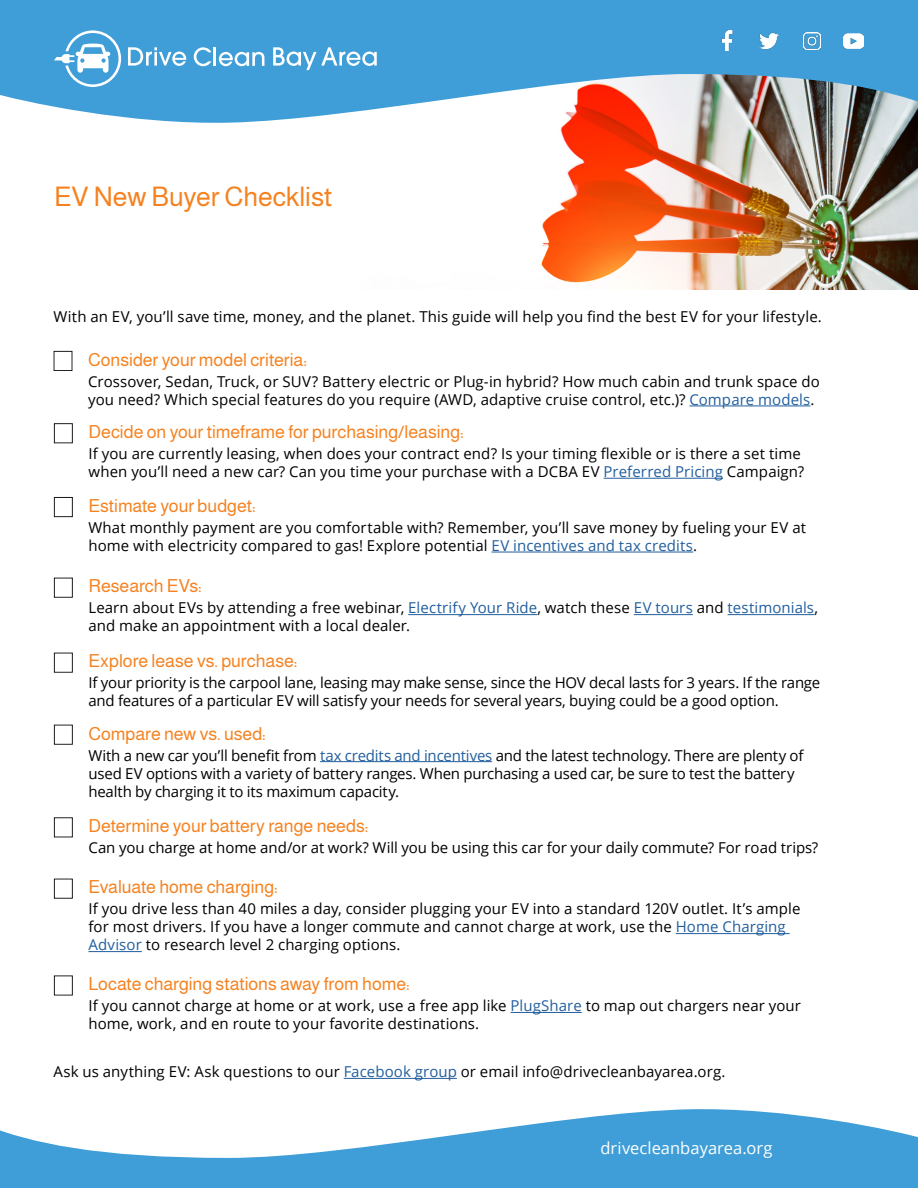
<style>
.page{position:relative;width:918px;height:1188px;background:#fff}
.page>*{position:absolute;margin:0;border:0;box-sizing:border-box;transform-origin:0 0}
.t1{font:27px "Almarai";letter-spacing:-.005em;color:#f58220}
.t2{font:18px "Almarai";letter-spacing:-.005em;color:#f58220}
.t3{font:16.5px "Open Sans";color:#fff}
.t4{font:15px/18px "Open Sans";letter-spacing:.005em;color:#000}
.t5{font:15px/18px "Open Sans";letter-spacing:-.015em;color:#000}
.s1{color:#215e9e}
</style>
<div class="page">
<img style="left:541px;top:125px;width:377px;height:165px">
<svg style="left:0;top:0;width:918px;height:125px;background:#62a5d1"></svg>
<svg style="left:54px;top:30px;width:67px;height:57px"></svg>
<svg style="left:128px;top:47px;width:58px;height:19px"></svg>
<svg style="left:194px;top:47px;width:70px;height:19px"></svg>
<svg style="left:273px;top:47px;width:104px;height:23px"></svg>
<hr style="left:689px;top:406px;width:121px;height:1px;background:#215e9e">
<svg style="left:0;top:1109px;width:918px;height:79px;fill:#3f9ed8"></svg>
<img style="left:716px;top:31px;width:20px;height:20px">
<img style="left:804px;top:33px;width:16px;height:16px">
<img style="left:759px;top:32px;width:19px;height:18px">
<img style="left:843px;top:30px;width:21px;height:21px">
<div style="left:40px;top:339px;width:45px;height:32px;background:#000;opacity:.8"></div>
<hr style="left:604px;top:478px;width:119px;height:1px;background:#215e9e">
<hr style="left:491px;top:552px;width:202px;height:1px;background:#215e9e">
<hr style="left:408px;top:614px;width:129px;height:1px;background:#215e9e">
<hr style="left:634px;top:614px;width:59px;height:1px;background:#215e9e">
<hr style="left:728px;top:614px;width:86px;height:1px;background:#215e9e">
<hr style="left:320px;top:761px;width:172px;height:1px;background:#215e9e">
<hr style="left:676px;top:933px;width:114px;height:1px;background:#215e9e">
<hr style="left:88px;top:951px;width:54px;height:1px;background:#215e9e">
<hr style="left:511px;top:1012px;width:71px;height:1px;background:#215e9e">
<hr style="left:344px;top:1078px;width:113px;height:1px;background:#215e9e">
<div style="left:40px;top:412px;width:45px;height:31px;background:#000;opacity:.8"></div>
<div style="left:40px;top:486px;width:45px;height:31px;background:#000;opacity:.8"></div>
<div style="left:40px;top:566px;width:45px;height:32px;background:#000;opacity:.8"></div>
<div style="left:40px;top:641px;width:45px;height:32px;background:#000;opacity:.8"></div>
<div style="left:40px;top:713px;width:45px;height:32px;background:#000;opacity:.8"></div>
<div style="left:40px;top:806px;width:45px;height:31px;background:#000;opacity:.8"></div>
<div style="left:40px;top:867px;width:45px;height:32px;background:#000;opacity:.8"></div>
<div style="left:40px;top:964px;width:45px;height:32px;background:#000;opacity:.8"></div>
<h1 class="t1" style="left:54px;top:176px;width:280px">EV New Buyer Checklist</h1>
<p class="t4" style="left:54px;top:307px;width:770px">With an EV, you’ll save time, money, and the planet. This guide will help you find the best EV for your lifestyle.</p>
<p class="t2" style="left:88px;top:346px;width:220px">Consider your model criteria:</p>
<p class="t4" style="left:88px;top:372px;width:733px">Crossover, Sedan, Truck, or SUV? Battery electric or Plug-in hybrid? How much cabin and trunk space do you need? Which special features do you require (AWD, adaptive cruise control, etc.)? <span class="s1">Compare models</span>.</p>
<p class="t2" style="left:88px;top:418px;width:377px">Decide on your timeframe for purchasing/leasing:</p>
<p class="t4" style="left:88px;top:444px;width:717px">If you are currently leasing, when does your contract end? Is your timing flexible or is there a set time when you’ll need a new car? Can you time your purchase with a DCBA EV <span class="s1">Preferred Pricing</span> Campaign?</p>
<p class="t2" style="left:88px;top:492px;width:169px">Estimate your budget:</p>
<p class="t4" style="left:88px;top:518px;width:719px">What monthly payment are you comfortable with? Remember, you’ll save money by fueling your EV at home with electricity compared to gas! Explore potential <span class="s1">EV incentives and tax credits</span>.</p>
<p class="t2" style="left:88px;top:573px;width:115px">Research EVs:</p>
<p class="t4" style="left:88px;top:599px;width:731px">Learn about EVs by attending a free webinar, <span class="s1">Electrify Your Ride</span>, watch these <span class="s1">EV tours</span> and <span class="s1">testimonials</span>, and make an appointment with a local dealer.</p>
<p class="t2" style="left:88px;top:648px;width:210px">Explore lease vs. purchase:</p>
<p class="t5" style="left:88px;top:674px;width:733px">If your priority is the carpool lane, leasing may make sense, since the HOV decal lasts for 3 years. If the range and features of a particular EV will satisfy your needs for several years, buying could be a good option.</p>
<p class="t5" style="left:88px;top:746px;width:716px">With a new car you’ll benefit from <span class="s1">tax credits and incentives</span> and the latest technology. There are plenty of used EV options with a variety of battery ranges. When purchasing a used car, be sure to test the battery health by charging it to its maximum capacity.</p>
<p class="t2" style="left:88px;top:720px;width:179px">Compare new vs. used:</p>
<p class="t2" style="left:88px;top:813px;width:281px">Determine your battery range needs:</p>
<p class="t4" style="left:88px;top:838px;width:731px">Can you charge at home and/or at work? Will you be using this car for your daily commute? For road trips?</p>
<p class="t2" style="left:88px;top:874px;width:191px">Evaluate home charging:</p>
<p class="t4" style="left:88px;top:900px;width:713px">If you drive less than 40 miles a day, consider plugging your EV into a standard 120V outlet. It’s ample for most drivers. If you have a longer commute and cannot charge at work, use the <span class="s1">Home Charging<br>Advisor</span> to research level 2 charging options.</p>
<p class="t2" style="left:88px;top:971px;width:323px">Locate charging stations away from home:</p>
<p class="t4" style="left:88px;top:997px;width:714px">If you cannot charge at home or at work, use a free app like <span class="s1">PlugShare</span> to map out chargers near your home, work, and en route to your favorite destinations.</p>
<p class="t4" style="left:53px;top:1062px;width:674px">Ask us anything EV: Ask questions to our <span class="s1">Facebook group</span> or email info@drivecleanbayarea.org.</p>
<p class="t3" style="left:601px;top:1137px;width:173px">drivecleanbayarea.org</p>
</div>
